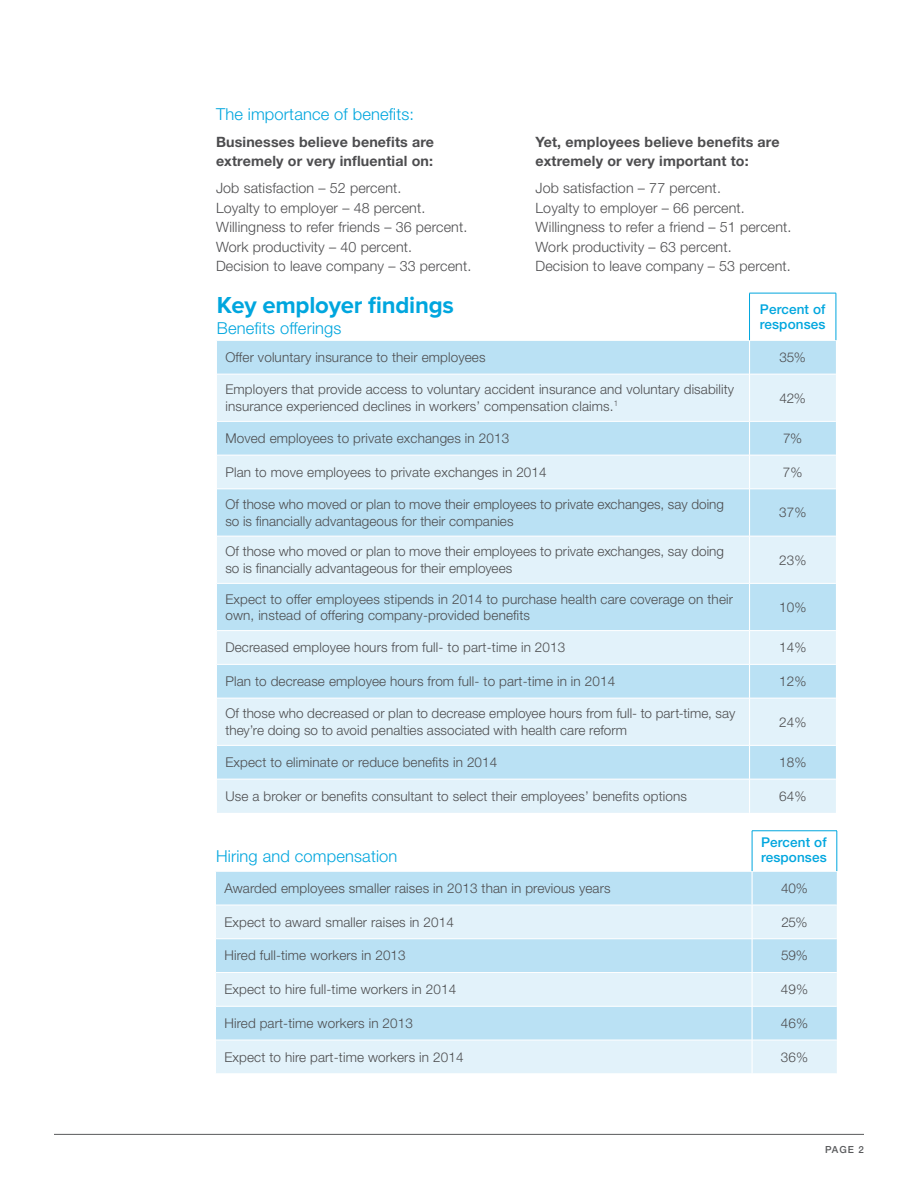
<style>
.page{position:relative;width:918px;height:1188px;background:#fff}
.page>*{position:absolute;margin:0;border:0;box-sizing:border-box;transform-origin:0 0}
.t1{font:700 24px "Proxima Nova";letter-spacing:-.01em;color:#00a6de}
.t2{font:300 16.5px "Helvetica Neue LT Std";letter-spacing:.01em;color:#00a6de}
.t3{font:300 14.25px/19.5px "Helvetica Neue LT Std";letter-spacing:.01em;color:#4d4d4f}
.t4{font:700 14.25px/19.5px "Helvetica Neue LT Std";letter-spacing:.01em;color:#4d4d4f}
.t5{font:300 13.5px/16.5px "Helvetica Neue LT Std";letter-spacing:.01em;color:#4d4d4f}
.t6{font:500 13.5px/15px "Helvetica Neue LT Std";letter-spacing:.01em;color:#00a6de}
.t7{font:500 9.75px "Helvetica Neue LT Std";color:#58595b}
</style>
<div class="page">
<hr style="left:54px;top:1134px;width:810px;height:1px;background:#58595b">
<div style="left:217px;top:341px;width:619px;height:33px;background:#bae1f4"></div>
<svg style="left:217px;top:375px;width:619px;height:438px;background:#d0eaf7"></svg>
<hr style="left:749px;top:341px;width:1px;height:33px;background:#fff">
<hr style="left:749px;top:374px;width:1px;height:47px;background:#fff">
<hr style="left:217px;top:421px;width:533px;height:1px;background:#fff">
<hr style="left:750px;top:421px;width:86px;height:1px;background:#fff">
<hr style="left:749px;top:422px;width:1px;height:33px;background:#fff">
<hr style="left:749px;top:455px;width:1px;height:34px;background:#fff">
<hr style="left:749px;top:489px;width:1px;height:47px;background:#fff">
<hr style="left:749px;top:536px;width:1px;height:47px;background:#fff">
<hr style="left:749px;top:584px;width:1px;height:46px;background:#fff">
<hr style="left:749px;top:631px;width:1px;height:33px;background:#fff">
<hr style="left:749px;top:665px;width:1px;height:33px;background:#fff">
<hr style="left:749px;top:698px;width:1px;height:47px;background:#fff">
<hr style="left:749px;top:746px;width:1px;height:33px;background:#fff">
<hr style="left:749px;top:779px;width:1px;height:34px;background:#fff">
<hr style="left:217px;top:455px;width:533px;height:1px;background:#fff">
<hr style="left:217px;top:489px;width:533px;height:1px;background:#fff">
<hr style="left:217px;top:536px;width:533px;height:1px;background:#fff">
<hr style="left:217px;top:583px;width:533px;height:1px;background:#fff">
<hr style="left:217px;top:630px;width:533px;height:1px;background:#fff">
<hr style="left:217px;top:664px;width:533px;height:1px;background:#fff">
<hr style="left:217px;top:698px;width:533px;height:1px;background:#fff">
<hr style="left:217px;top:745px;width:533px;height:1px;background:#fff">
<hr style="left:217px;top:779px;width:533px;height:1px;background:#fff">
<hr style="left:750px;top:455px;width:86px;height:1px;background:#fff">
<hr style="left:750px;top:489px;width:86px;height:1px;background:#fff">
<hr style="left:750px;top:536px;width:86px;height:1px;background:#fff">
<hr style="left:750px;top:583px;width:86px;height:1px;background:#fff">
<hr style="left:750px;top:630px;width:86px;height:1px;background:#fff">
<hr style="left:750px;top:664px;width:86px;height:1px;background:#fff">
<hr style="left:750px;top:698px;width:86px;height:1px;background:#fff">
<hr style="left:750px;top:745px;width:86px;height:1px;background:#fff">
<hr style="left:750px;top:779px;width:86px;height:1px;background:#fff">
<hr style="left:749px;top:293px;width:87px;height:1px;background:#00a6de">
<hr style="left:749px;top:293px;width:1px;height:47px;background:#00a6de">
<hr style="left:836px;top:293px;width:1px;height:47px;background:#00a6de">
<div style="left:216px;top:872px;width:621px;height:33px;background:#bae1f4"></div>
<svg style="left:216px;top:906px;width:621px;height:167px;background:#d2ebf7"></svg>
<hr style="left:752px;top:871px;width:1px;height:34px;background:#fff">
<hr style="left:752px;top:905px;width:1px;height:34px;background:#fff">
<hr style="left:216px;top:939px;width:536px;height:1px;background:#fff">
<hr style="left:752px;top:939px;width:85px;height:1px;background:#fff">
<hr style="left:752px;top:939px;width:1px;height:33px;background:#fff">
<hr style="left:752px;top:973px;width:1px;height:33px;background:#fff">
<hr style="left:752px;top:1006px;width:1px;height:34px;background:#fff">
<hr style="left:752px;top:1040px;width:1px;height:34px;background:#fff">
<hr style="left:216px;top:972px;width:536px;height:1px;background:#fff">
<hr style="left:216px;top:1006px;width:536px;height:1px;background:#fff">
<hr style="left:216px;top:1040px;width:536px;height:1px;background:#fff">
<hr style="left:752px;top:972px;width:85px;height:1px;background:#fff">
<hr style="left:752px;top:1006px;width:85px;height:1px;background:#fff">
<hr style="left:752px;top:1040px;width:85px;height:1px;background:#fff">
<hr style="left:752px;top:831px;width:85px;height:1px;background:#00a6de">
<hr style="left:752px;top:831px;width:1px;height:40px;background:#00a6de">
<hr style="left:837px;top:831px;width:1px;height:40px;background:#00a6de">
<p class="t2" style="left:216px;top:104px;width:200px">The importance of benefits:</p>
<p class="t4" style="left:216px;top:132px;width:220px">Businesses believe benefits are extremely or very influential on:</p>
<p class="t3" style="left:216px;top:178px;width:257px">Job satisfaction – 52 percent.<br>Loyalty to employer – 48 percent.<br>Willingness to refer friends – 36 percent.<br>Work productivity – 40 percent.<br>Decision to leave company – 33 percent.</p>
<h1 class="t1" style="left:217px;top:291px;width:239px">Key employer findings</h1>
<p class="t2" style="left:217px;top:318px;width:126px">Benefits offerings</p>
<p class="t4" style="left:535px;top:132px;width:246px">Yet, employees believe benefits are extremely or very important to:</p>
<p class="t3" style="left:535px;top:178px;width:258px">Job satisfaction – 77 percent.<br>Loyalty to employer – 66 percent.<br>Willingness to refer a friend – 51 percent.<br>Work productivity – 63 percent.<br>Decision to leave company – 53 percent.</p>
<p class="t6" style="left:760px;top:302px;width:67px">Percent of responses</p>
<p class="t5" style="left:225px;top:349px;width:262px">Offer voluntary insurance to their employees</p>
<p class="t5" style="left:779px;top:349px;width:28px">35%</p>
<p class="t5" style="left:225px;top:381px;width:510px">Employers that provide access to voluntary accident insurance and voluntary disability insurance experienced declines in workers’ compensation claims.<sup>1</sup></p>
<p class="t5" style="left:780px;top:389px;width:28px">42%</p>
<p class="t5" style="left:225px;top:430px;width:285px">Moved employees to private exchanges in 2013</p>
<p class="t5" style="left:783px;top:430px;width:21px">7%</p>
<p class="t5" style="left:225px;top:463px;width:323px">Plan to move employees to private exchanges in 2014</p>
<p class="t5" style="left:783px;top:463px;width:21px">7%</p>
<p class="t5" style="left:225px;top:496px;width:500px">Of those who moved or plan to move their employees to private exchanges, say doing so is financially advantageous for their companies</p>
<p class="t5" style="left:779px;top:504px;width:29px">37%</p>
<p class="t5" style="left:225px;top:543px;width:500px">Of those who moved or plan to move their employees to private exchanges, say doing so is financially advantageous for their employees</p>
<p class="t5" style="left:779px;top:551px;width:29px">23%</p>
<p class="t5" style="left:225px;top:590px;width:509px">Expect to offer employees stipends in 2014 to purchase health care coverage on their own, instead of offering company-provided benefits</p>
<p class="t5" style="left:779px;top:598px;width:29px">10%</p>
<p class="t5" style="left:225px;top:639px;width:342px">Decreased employee hours from full- to part-time in 2013</p>
<p class="t5" style="left:779px;top:639px;width:29px">14%</p>
<p class="t5" style="left:225px;top:673px;width:391px">Plan to decrease employee hours from full- to part-time in in 2014</p>
<p class="t5" style="left:779px;top:673px;width:29px">12%</p>
<p class="t5" style="left:225px;top:705px;width:511px">Of those who decreased or plan to decrease employee hours from full- to part-time, say they’re doing so to avoid penalties associated with health care reform</p>
<p class="t5" style="left:779px;top:713px;width:29px">24%</p>
<p class="t5" style="left:225px;top:754px;width:274px">Expect to eliminate or reduce benefits in 2014</p>
<p class="t5" style="left:779px;top:754px;width:29px">18%</p>
<p class="t5" style="left:225px;top:787px;width:463px">Use a broker or benefits consultant to select their employees’ benefits options</p>
<p class="t5" style="left:779px;top:787px;width:29px">64%</p>
<p class="t2" style="left:216px;top:846px;width:183px">Hiring and compensation</p>
<p class="t6" style="left:761px;top:835px;width:67px">Percent of responses</p>
<p class="t5" style="left:224px;top:880px;width:388px">Awarded employees smaller raises in 2013 than in previous years</p>
<p class="t5" style="left:781px;top:880px;width:28px">40%</p>
<p class="t5" style="left:224px;top:913px;width:231px">Expect to award smaller raises in 2014</p>
<p class="t5" style="left:781px;top:913px;width:28px">25%</p>
<p class="t5" style="left:224px;top:947px;width:183px">Hired full-time workers in 2013</p>
<p class="t5" style="left:781px;top:947px;width:28px">59%</p>
<p class="t5" style="left:224px;top:981px;width:233px">Expect to hire full-time workers in 2014</p>
<p class="t5" style="left:781px;top:981px;width:29px">49%</p>
<p class="t5" style="left:224px;top:1015px;width:190px">Hired part-time workers in 2013</p>
<p class="t5" style="left:781px;top:1015px;width:29px">46%</p>
<p class="t5" style="left:224px;top:1048px;width:241px">Expect to hire part-time workers in 2014</p>
<p class="t5" style="left:781px;top:1048px;width:29px">36%</p>
<p class="t7" style="left:825px;top:1143px;width:40px">PAGE 2</p>
</div>
